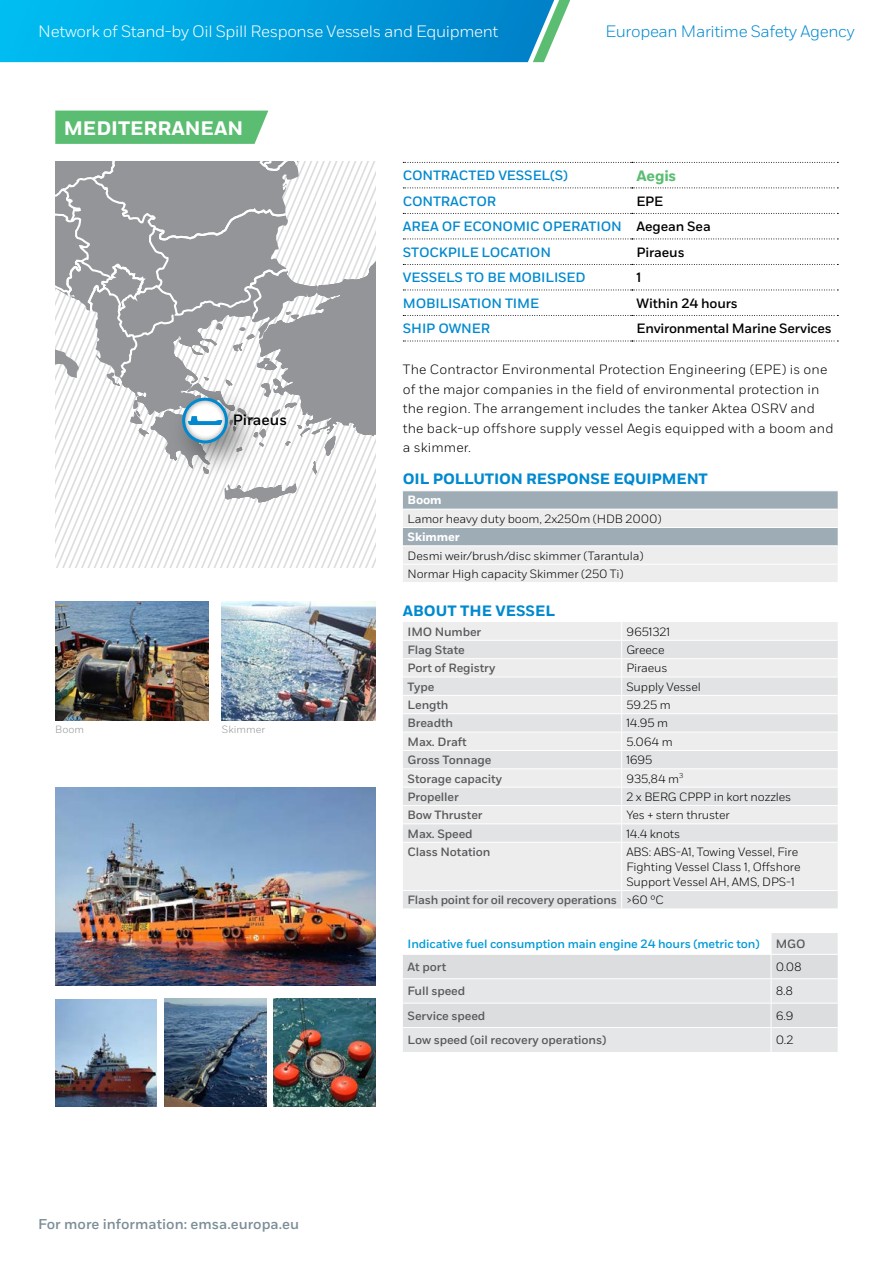
<style>
.page{position:relative;width:893px;height:1263px;background:#fff}
.page>*{position:absolute;margin:0;border:0;box-sizing:border-box;transform-origin:0 0}
.t1{font:700 19.5px "Fort";color:#fff}
.t2{font:300 16.5px "Fort";letter-spacing:-.02em;color:#fff}
.t3{font:300 16.5px "Fort";letter-spacing:-.02em;color:#0089cf}
.t4{font:700 15px "Fort";letter-spacing:-.01em;color:#0089cf}
.t5{font:500 15px "Fort";color:#000}
.t6{font:700 15px "Fort";letter-spacing:-.01em;color:#5bbd72}
.t7{font:500 14.25px "Fort";color:#7b8d97}
.t8{font:300 13.5px/19.5px "Fort";letter-spacing:.01em;color:#000}
.t9{font:500 13.5px/25.5px "Fort";letter-spacing:-.01em;color:#0089cf}
.t10{font:500 13.5px "Fort";letter-spacing:-.02em;color:#000}
.t11{font:300 12px/15px "Fort";letter-spacing:-.01em;color:#000}
.t12{font:500 12px "Fort";letter-spacing:-.01em;color:#58595b}
.t13{font:500 12px "Fort";letter-spacing:-.01em;color:#0099d7}
.t14{font:700 12px "Fort";letter-spacing:-.01em;color:#fff}
.t15{font:300 10.5px "Fort";color:#939598}
.s1{color:#000}
.s2{font-weight:300;color:#000}
</style>
<div class="page">
<svg style="left:403px;top:162px;width:435px;height:180px"></svg>
<svg style="left:403px;top:491px;width:435px;height:91px;background:#ced3d7"></svg>
<hr style="left:403px;top:509px;width:435px;height:1px;background:#fff">
<hr style="left:403px;top:527px;width:435px;height:1px;background:#fff">
<hr style="left:403px;top:545px;width:435px;height:1px;background:#fff">
<hr style="left:403px;top:564px;width:435px;height:1px;background:#fff">
<div style="left:403px;top:622px;width:435px;height:18px;background:#ededee"></div>
<svg style="left:403px;top:641px;width:435px;height:267px;background:#e8e8e9"></svg>
<hr style="left:403px;top:658px;width:219px;height:1px;background:#fff">
<hr style="left:622px;top:658px;width:216px;height:1px;background:#fff">
<hr style="left:403px;top:677px;width:219px;height:1px;background:#fff">
<hr style="left:622px;top:677px;width:216px;height:1px;background:#fff">
<hr style="left:403px;top:695px;width:219px;height:1px;background:#fff">
<hr style="left:622px;top:695px;width:216px;height:1px;background:#fff">
<hr style="left:403px;top:713px;width:219px;height:1px;background:#fff">
<hr style="left:622px;top:713px;width:216px;height:1px;background:#fff">
<hr style="left:403px;top:732px;width:219px;height:1px;background:#fff">
<hr style="left:622px;top:732px;width:216px;height:1px;background:#fff">
<hr style="left:403px;top:750px;width:219px;height:1px;background:#fff">
<hr style="left:622px;top:750px;width:216px;height:1px;background:#fff">
<hr style="left:403px;top:768px;width:219px;height:1px;background:#fff">
<hr style="left:622px;top:768px;width:216px;height:1px;background:#fff">
<hr style="left:403px;top:787px;width:219px;height:1px;background:#fff">
<hr style="left:622px;top:787px;width:216px;height:1px;background:#fff">
<hr style="left:403px;top:805px;width:219px;height:1px;background:#fff">
<hr style="left:622px;top:805px;width:216px;height:1px;background:#fff">
<hr style="left:403px;top:823px;width:219px;height:1px;background:#fff">
<hr style="left:622px;top:823px;width:216px;height:1px;background:#fff">
<svg style="left:621px;top:622px;width:1px;height:220px"></svg>
<hr style="left:403px;top:842px;width:219px;height:1px;background:#fff">
<hr style="left:622px;top:842px;width:216px;height:1px;background:#fff">
<hr style="left:621px;top:842px;width:1px;height:48px;background:#fff">
<hr style="left:403px;top:890px;width:219px;height:1px;background:#fff">
<hr style="left:622px;top:890px;width:216px;height:1px;background:#fff">
<svg style="left:621px;top:891px;width:1px;height:17px"></svg>
<svg style="left:403px;top:933px;width:435px;height:119px"></svg>
<hr style="left:403px;top:978px;width:368px;height:1px;background:#fff">
<hr style="left:771px;top:978px;width:67px;height:1px;background:#fff">
<hr style="left:403px;top:1003px;width:368px;height:1px;background:#fff">
<hr style="left:771px;top:1003px;width:67px;height:1px;background:#fff">
<hr style="left:403px;top:1027px;width:368px;height:1px;background:#fff">
<hr style="left:771px;top:1027px;width:67px;height:1px;background:#fff">
<svg style="left:0;top:0;width:570px;height:62px;background:#09a3dc"></svg>
<img style="left:55px;top:602px;width:153px;height:119px">
<img style="left:222px;top:602px;width:153px;height:119px">
<img style="left:55px;top:787px;width:320px;height:199px">
<img style="left:164px;top:998px;width:102px;height:109px">
<svg style="left:55px;top:162px;width:320px;height:406px"></svg>
<div style="left:55px;top:111px;width:213px;height:33px;background:#5bbd72"></div>
<img style="left:274px;top:998px;width:101px;height:109px">
<img style="left:55px;top:999px;width:102px;height:108px">
<h2 class="t2" style="left:38px;top:22px;width:462px">Network of Stand-by Oil Spill Response Vessels and Equipment</h2>
<h2 class="t3" style="left:605px;top:22px;width:251px">European Maritime Safety Agency</h2>
<h1 class="t1" style="left:64px;top:116px;width:181px">MEDITERRANEAN</h1>
<p class="t5" style="left:233px;top:411px;width:56px">Piraeus</p>
<p class="t15" style="left:55px;top:723px;width:30px">Boom</p>
<p class="t15" style="left:222px;top:723px;width:45px">Skimmer</p>
<p class="t7" style="left:38px;top:1215px;width:262px">For more information: emsa.europa.eu</p>
<p class="t9" style="left:403px;top:163px;width:166px">CONTRACTED VESSEL(S)</p>
<p class="t6" style="left:637px;top:166px;width:41px">Aegis</p>
<p class="t9" style="left:403px;top:189px;width:95px">CONTRACTOR</p>
<p class="t9" style="left:403px;top:189px;width:309px;text-indent:234px"><span class="s1">EPE<br></span>AREA OF ECONOMIC OPERATION <span class="s1">Aegean Sea<br></span>STOCKPILE LOCATION</p>
<p class="t10" style="left:637px;top:244px;width:50px">Piraeus</p>
<p class="t9" style="left:403px;top:265px;width:184px">VESSELS TO BE MOBILISED</p>
<p class="t10" style="left:637px;top:269px;width:6px">1</p>
<p class="t9" style="left:403px;top:291px;width:138px">MOBILISATION TIME</p>
<p class="t10" style="left:637px;top:295px;width:103px">Within 24 hours</p>
<p class="t9" style="left:403px;top:316px;width:89px">SHIP OWNER</p>
<p class="t10" style="left:637px;top:320px;width:197px">Environmental Marine Services</p>
<p class="t8" style="left:403px;top:360px;width:432px">The Contractor Environmental Protection Engineering (EPE) is one of the major companies in the field of environmental protection in the region. The arrangement includes the tanker Aktea OSRV and the back-up offshore supply vessel Aegis equipped with a boom and a skimmer.</p>
<p class="t4" style="left:403px;top:470px;width:307px">OIL POLLUTION RESPONSE EQUIPMENT</p>
<p class="t14" style="left:408px;top:493px;width:36px">Boom</p>
<p class="t11" style="left:408px;top:511px;width:255px">Lamor heavy duty boom, 2x250m (HDB 2000)</p>
<p class="t14" style="left:408px;top:530px;width:54px">Skimmer</p>
<p class="t11" style="left:408px;top:546px;width:237px;line-height:18.3px">Desmi weir/brush/disc skimmer (Tarantula)<br>Normar High capacity Skimmer (250 Ti)</p>
<p class="t4" style="left:403px;top:601px;width:154px">ABOUT THE VESSEL</p>
<p class="t12" style="left:408px;top:624px;width:75px">IMO Number</p>
<p class="t11" style="left:626px;top:624px;width:45px">9651321</p>
<p class="t12" style="left:408px;top:642px;width:59px">Flag State</p>
<p class="t11" style="left:626px;top:642px;width:40px">Greece</p>
<p class="t12" style="left:408px;top:661px;width:89px">Port of Registry</p>
<p class="t11" style="left:626px;top:661px;width:43px">Piraeus</p>
<p class="t12" style="left:408px;top:679px;width:28px">Type</p>
<p class="t11" style="left:626px;top:679px;width:76px">Supply Vessel</p>
<p class="t12" style="left:408px;top:698px;width:42px">Length</p>
<p class="t11" style="left:626px;top:697px;width:46px">59.25 m</p>
<p class="t12" style="left:408px;top:716px;width:47px">Breadth</p>
<p class="t11" style="left:626px;top:716px;width:43px">14.95 m</p>
<p class="t12" style="left:408px;top:734px;width:61px">Max. Draft</p>
<p class="t11" style="left:626px;top:734px;width:48px">5.064 m</p>
<p class="t12" style="left:408px;top:753px;width:85px">Gross Tonnage</p>
<p class="t11" style="left:626px;top:752px;width:27px">1695</p>
<p class="t12" style="left:408px;top:771px;width:96px">Storage capacity</p>
<p class="t11" style="left:626px;top:771px;width:58px">935,84 m<sup>3</sup></p>
<p class="t12" style="left:408px;top:789px;width:53px">Propeller</p>
<p class="t11" style="left:626px;top:789px;width:166px">2 x BERG CPPP in kort nozzles</p>
<p class="t12" style="left:408px;top:808px;width:77px">Bow Thruster</p>
<p class="t11" style="left:626px;top:807px;width:105px">Yes + stern thruster</p>
<p class="t12" style="left:408px;top:826px;width:67px">Max. Speed</p>
<p class="t11" style="left:626px;top:826px;width:55px">14.4 knots</p>
<p class="t12" style="left:408px;top:844px;width:84px">Class Notation</p>
<p class="t11" style="left:626px;top:844px;width:176px">ABS: ABS-A1, Towing Vessel, Fire<br>Fighting Vessel Class 1, Offshore<br>Support Vessel AH, AMS, DPS-1</p>
<p class="t12" style="left:408px;top:893px;width:258px">Flash point for oil recovery operations <span class="s2">&gt;60 ºC</span></p>
<p class="t13" style="left:408px;top:936px;width:354px">Indicative fuel consumption main engine 24 hours (metric ton)</p>
<p class="t12" style="left:776px;top:936px;width:31px">MGO</p>
<p class="t12" style="left:408px;top:959px;width:40px">At port</p>
<p class="t11" style="left:776px;top:959px;width:28px">0.08</p>
<p class="t12" style="left:408px;top:984px;width:59px">Full speed</p>
<p class="t11" style="left:776px;top:984px;width:19px">8.8</p>
<p class="t12" style="left:408px;top:1008px;width:79px">Service speed</p>
<p class="t11" style="left:776px;top:1008px;width:19px">6.9</p>
<p class="t12" style="left:408px;top:1033px;width:200px">Low speed (oil recovery operations)</p>
<p class="t11" style="left:776px;top:1033px;width:19px">0.2</p>
</div>
